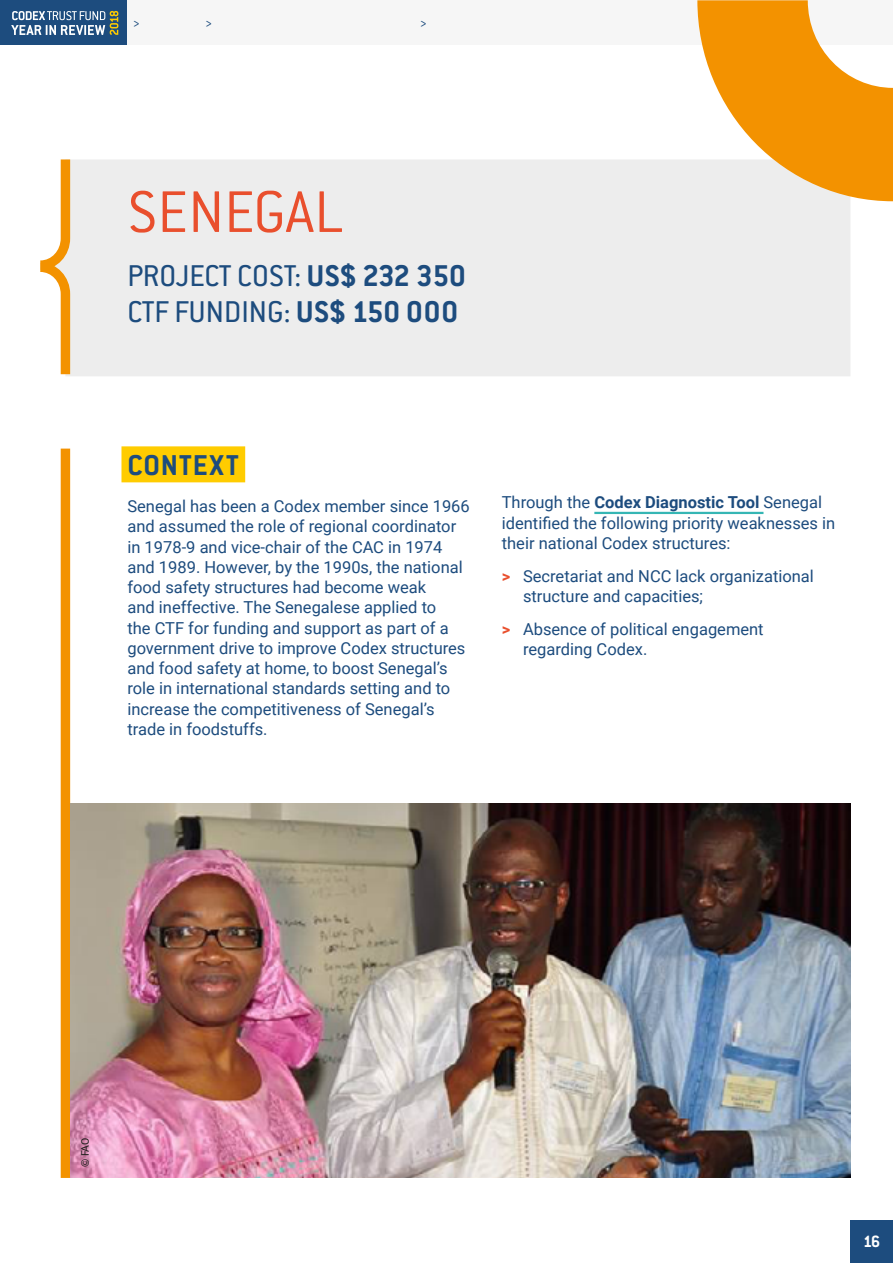
<style>
.page{position:relative;width:893px;height:1263px;background:#fff}
.page>*{position:absolute;margin:0;border:0;box-sizing:border-box;transform-origin:0 0}
.t1{font:300 64.5px "Conduit ITC Std";color:#e94f2d}
.t2{font:33px/36px "Conduit ITC Std";color:#1d4c7e}
.t3{font:700 31.5px "Conduit ITC Std";letter-spacing:.03em;color:#1d4c7e}
.t4{font:700 18px "Conduit ITC Std";color:#fff}
.t5{font:16.5px/20.2px "Roboto";color:#1d4c7e}
.t6{font:500 13.5px "Conduit ITC Std";color:#1d4c7e}
.t7{font:10.5px "Roboto";color:#1d1d1b}
.s1{font-weight:700}
.s2{font-weight:700;color:#e94f2d}
</style>
<div class="page">
<div style="left:0;top:0;width:128px;height:45px;background:#1d4c7e"></div>
<div style="left:128px;top:0;width:765px;height:45px;background:#f6f6f6"></div>
<svg style="left:11px;top:11px;width:107px;height:24px"></svg>
<div style="left:75px;top:160px;width:775px;height:216px;background:#ededed"></div>
<div style="left:121px;top:446px;width:124px;height:36px;background:#fc0"></div>
<svg style="left:40px;top:159px;width:35px;height:217px"></svg>
<div style="left:61px;top:449px;width:9px;height:729px;background:#f39200"></div>
<hr style="left:594px;top:512px;width:169px;height:2px;background:#35b6b4">
<img style="left:70px;top:804px;width:780px;height:374px">
<svg style="left:697px;top:0;width:196px;height:201px"></svg>
<div style="left:850px;top:1220px;width:43px;height:43px;background:#1d4c7e"></div>
<p class="t6" style="left:133px;top:14px;width:8px">&gt;</p>
<p class="t6" style="left:205px;top:14px;width:8px">&gt;</p>
<p class="t6" style="left:420px;top:14px;width:8px">&gt;</p>
<h1 class="t1" style="left:128px;top:173px;width:217px">SENEGAL</h1>
<h2 class="t2" style="left:127px;top:257px;width:340px">PROJECT COST: <span class="s1">US$ 232 350<br></span>CTF FUNDING: <span class="s1">US$ 150 000</span></h2>
<h3 class="t3" style="left:127px;top:446px;width:113px">CONTEXT</h3>
<p class="t5" style="left:127px;top:495px;width:344px">Senegal has been a Codex member since 1966 and assumed the role of regional coordinator in 1978-9 and vice-chair of the CAC in 1974 and 1989. However, by the 1990s, the national food safety structures had become weak<br>and ineffective. The Senegalese applied to<br>the CTF for funding and support as part of a government drive to improve Codex structures and food safety at home, to boost Senegal’s role in international standards setting and to increase the competitiveness of Senegal’s trade in foodstuffs.</p>
<p class="t5" style="left:502px;top:492px;width:335px">Through the <span class="s1">Codex Diagnostic Tool</span> Senegal identified the following priority weaknesses in their national Codex structures:</p>
<p class="t5" style="left:523px;top:565px;width:292px;text-indent:-21px"><span class="s2">&gt;</span> Secretariat and NCC lack organizational structure and capacities;</p>
<p class="t5" style="left:523px;top:619px;width:242px;text-indent:-21px"><span class="s2">&gt;</span> Absence of political engagement regarding Codex.</p>
<p class="t7" style="left:78px;top:1167px;width:31px;rotate:-90deg">© FAO</p>
<p class="t4" style="left:863px;top:1231px;width:19px">16</p>
</div>
